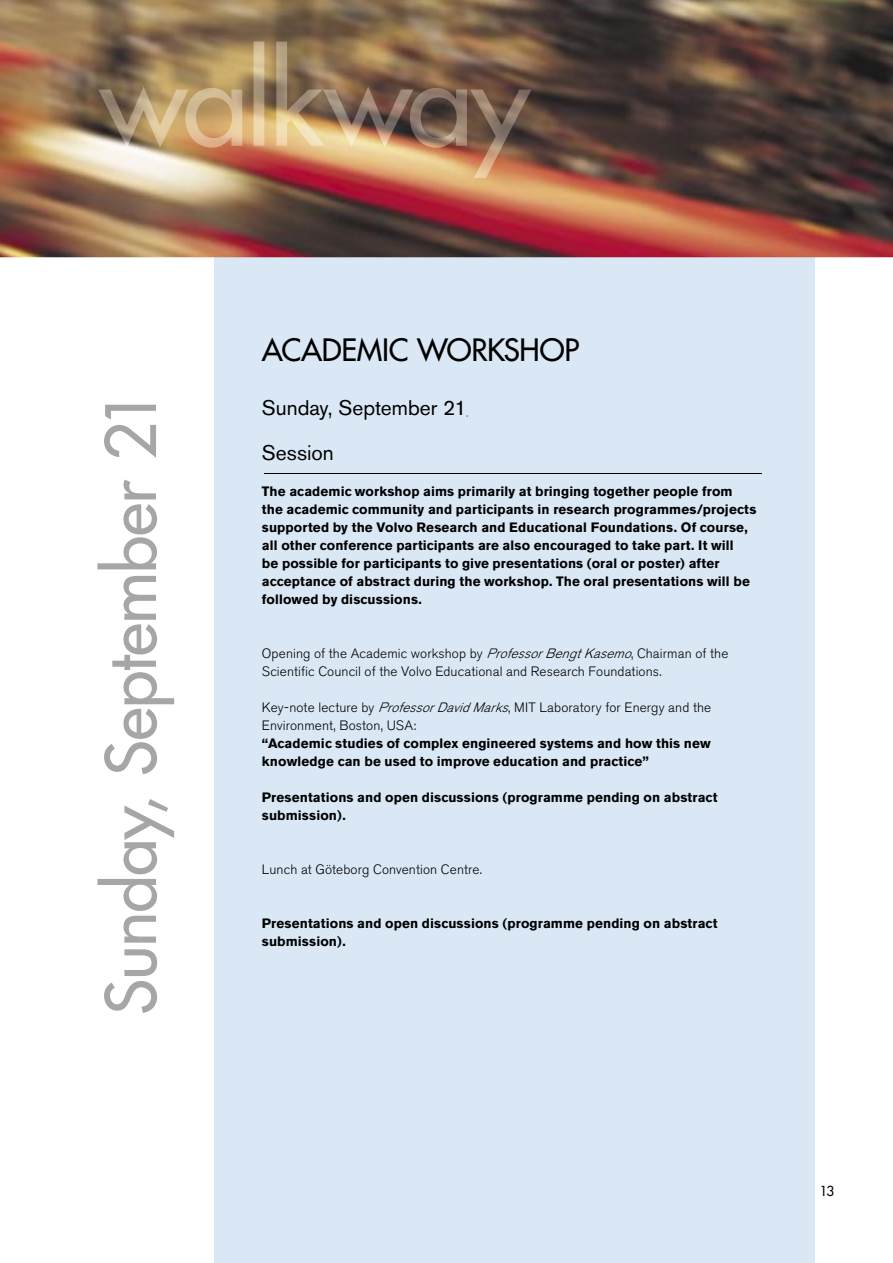
<style>
.page{position:relative;width:893px;height:1263px;background:#fff}
.page>*{position:absolute;margin:0;border:0;box-sizing:border-box;transform-origin:0 0}
.t1{font:67.5px "Futura";letter-spacing:-.015em;color:#a6a6a6}
.t2{font:30px "Futura";letter-spacing:-.01em;color:#000}
.t3{font:21px/45px "Volvo Sans";color:#000}
.t4{font:700 13.5px/18px "Volvo Sans";letter-spacing:.01em;color:#000}
.t5{font:300 13.5px/18px "Volvo Sans";letter-spacing:.01em;color:#000}
.t6{font:13.5px "Futura";color:#000}
.s1{font-style:italic}
</style>
<div class="page">
<div style="left:214px;top:255px;width:600px;height:1008px;background:#dae8f5"></div>
<img style="left:0;top:0;width:893px;height:257px">
<hr style="left:265px;top:473px;width:497px;height:1px;background:#000">
<img style="left:98px;top:42px;width:433px;height:136px">
<h1 class="t1" style="left:89px;top:1015px;width:628px;rotate:-90deg">Sunday, September 21</h1>
<h2 class="t2" style="left:262px;top:331px;width:319px">ACADEMIC WORKSHOP</h2>
<h3 class="t3" style="left:262px;top:385px;width:206px">Sunday, September 21<br>Session</h3>
<p class="t4" style="left:262px;top:482px;width:496px">The academic workshop aims primarily at bringing together people from the academic community and participants in research programmes/projects supported by the Volvo Research and Educational Foundations. Of course, all other conference participants are also encouraged to take part. It will<br>be possible for participants to give presentations (oral or poster) after acceptance of abstract during the workshop. The oral presentations will be followed by discussions.</p>
<p class="t5" style="left:262px;top:644px;width:468px">Opening of the Academic workshop by <span class="s1">ProfessorBengtKasemo</span>, Chairman of the<br>Scientific Council of the Volvo Educational and Research Foundations.</p>
<p class="t5" style="left:262px;top:698px;width:451px">Key-note lecture by <span class="s1">ProfessorDavidMarks</span>, MIT Laboratory for Energy and the<br>Environment, Boston, USA:</p>
<p class="t4" style="left:262px;top:734px;width:450px">“Academic studies of complex engineered systems and how this new knowledge can be used to improve education and practice”</p>
<p class="t4" style="left:262px;top:788px;width:457px">Presentations and open discussions (programme pending on abstract submission).</p>
<p class="t5" style="left:262px;top:860px;width:222px">Lunch at Göteborg Convention Centre.</p>
<p class="t4" style="left:262px;top:914px;width:457px">Presentations and open discussions (programme pending on abstract submission).</p>
<p class="t6" style="left:820px;top:1182px;width:16px">13</p>
</div>
